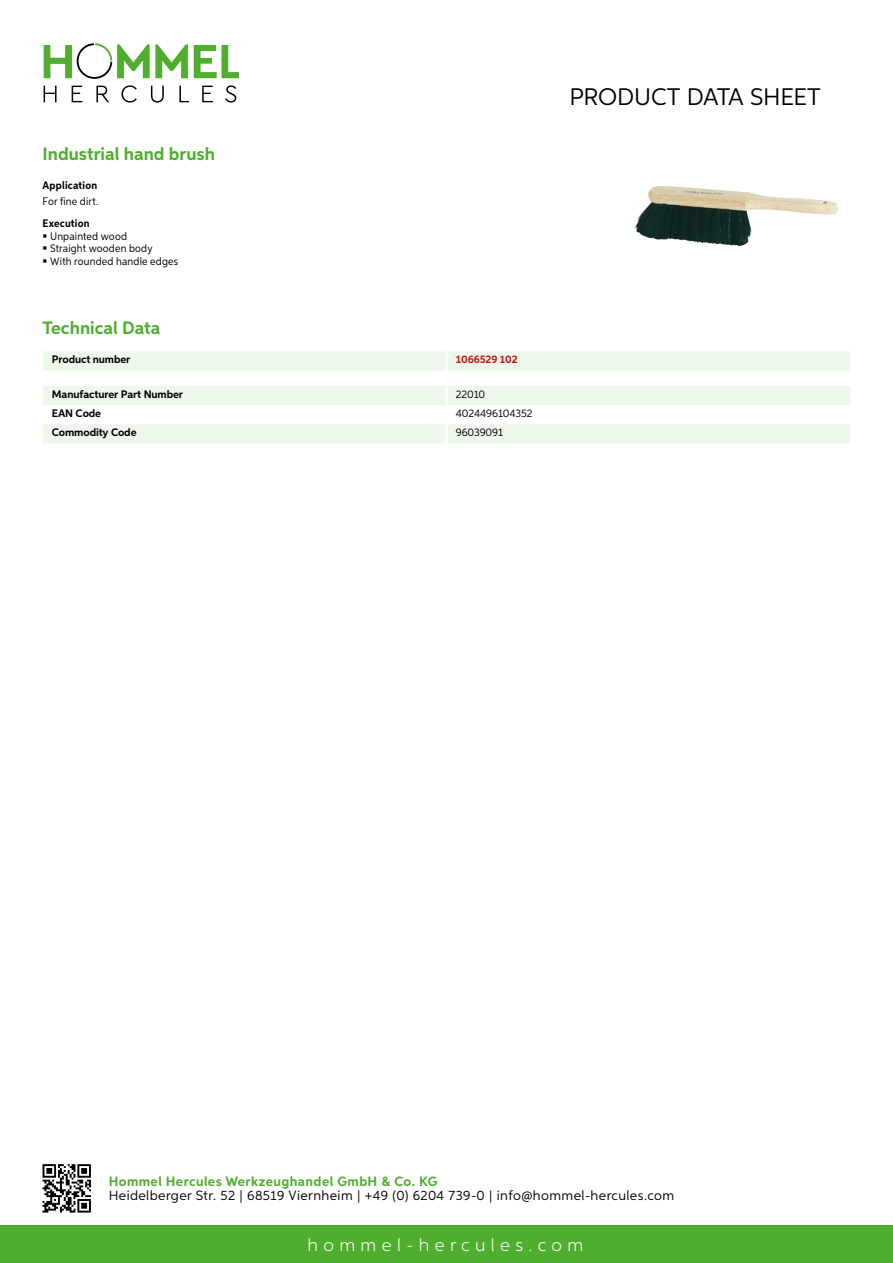
<style>
.page{position:relative;width:893px;height:1263px;background:#fff}
.page>*{position:absolute;margin:0;border:0;box-sizing:border-box;transform-origin:0 0}
.t1{font:24px "Aspira";letter-spacing:-.01em;color:#000}
.t2{font:700 18px "Aspira";color:#50ae2f}
.t3{font:300 18px "Aspira";letter-spacing:.3em;color:#fff}
.t4{font:13.5px "Aspira";letter-spacing:.03em;color:#000}
.t5{font:700 13.5px "Aspira";letter-spacing:.03em;color:#50ae2f}
.t6{font:10.95px/12.8px "Aspira Nar";letter-spacing:.015em;color:#000}
.t7{font:700 10.95px "Aspira";letter-spacing:-.01em;color:#000}
.t8{font:10.95px "Aspira";letter-spacing:-.01em;color:#000}
.t9{font:700 10.95px "Aspira Nar";letter-spacing:.015em;color:#000}
.t10{font:700 10.95px "Aspira";letter-spacing:-.01em;color:#cd1013}
</style>
<div class="page">
<div style="left:0;top:1226px;width:893px;height:37px;background:#50ae2f"></div>
<svg style="left:43px;top:1164px;width:48px;height:48px"></svg>
<svg style="left:194px;top:45px;width:45px;height:33px"></svg>
<svg style="left:44px;top:43px;width:144px;height:36px"></svg>
<svg style="left:44px;top:86px;width:13px;height:16px"></svg>
<svg style="left:72px;top:86px;width:10px;height:16px"></svg>
<svg style="left:96px;top:86px;width:13px;height:16px"></svg>
<svg style="left:121px;top:85px;width:16px;height:18px"></svg>
<svg style="left:151px;top:86px;width:13px;height:17px"></svg>
<svg style="left:179px;top:86px;width:10px;height:16px"></svg>
<svg style="left:202px;top:86px;width:11px;height:16px"></svg>
<svg style="left:225px;top:85px;width:11px;height:18px"></svg>
<div style="left:43px;top:351px;width:807px;height:19px;background:#eef7eb"></div>
<hr style="left:445px;top:351px;width:3px;height:19px;background:#fff">
<svg style="left:43px;top:386px;width:807px;height:57px"></svg>
<hr style="left:445px;top:424px;width:3px;height:19px;background:#fff">
<img style="left:634px;top:186px;width:110px;height:60px">
<h2 class="t2" style="left:43px;top:142px;width:174px">Industrial hand brush</h2>
<p class="t9" style="left:43px;top:179px;width:56px">Application</p>
<p class="t6" style="left:43px;top:194px;width:57px">For fine dirt.</p>
<p class="t9" style="left:43px;top:216px;width:49px">Execution</p>
<p class="t6" style="left:50px;top:229px;width:130px">Unpainted wood<br>Straight wooden body<br>With rounded handle edges</p>
<h2 class="t2" style="left:43px;top:317px;width:120px">Technical Data</h2>
<p class="t7" style="left:52px;top:353px;width:80px">Product number</p>
<p class="t10" style="left:456px;top:353px;width:63px">1066529 102</p>
<p class="t7" style="left:52px;top:387px;width:133px">Manufacturer Part Number</p>
<p class="t8" style="left:456px;top:387px;width:31px">22010</p>
<p class="t7" style="left:52px;top:406px;width:51px">EAN Code</p>
<p class="t8" style="left:456px;top:406px;width:78px">4024496104352</p>
<p class="t7" style="left:52px;top:426px;width:86px">Commodity Code</p>
<p class="t8" style="left:456px;top:426px;width:49px">96039091</p>
<h1 class="t1" style="left:569px;top:82px;width:253px">Product data sh eet</h1>
<p class="t5" style="left:109px;top:1172px;width:330px">Hommel Hercules Werkzeughandel GmbH &amp; Co. KG</p>
<p class="t4" style="left:109px;top:1187px;width:567px">Heidelberger Str. 52 | 68519 Viernheim | +49 (0) 6204 739-0 | info@hommel-hercules.com</p>
<h2 class="t3" style="left:307px;top:1234px;width:277px">hommel-hercules.com</h2>
</div>
